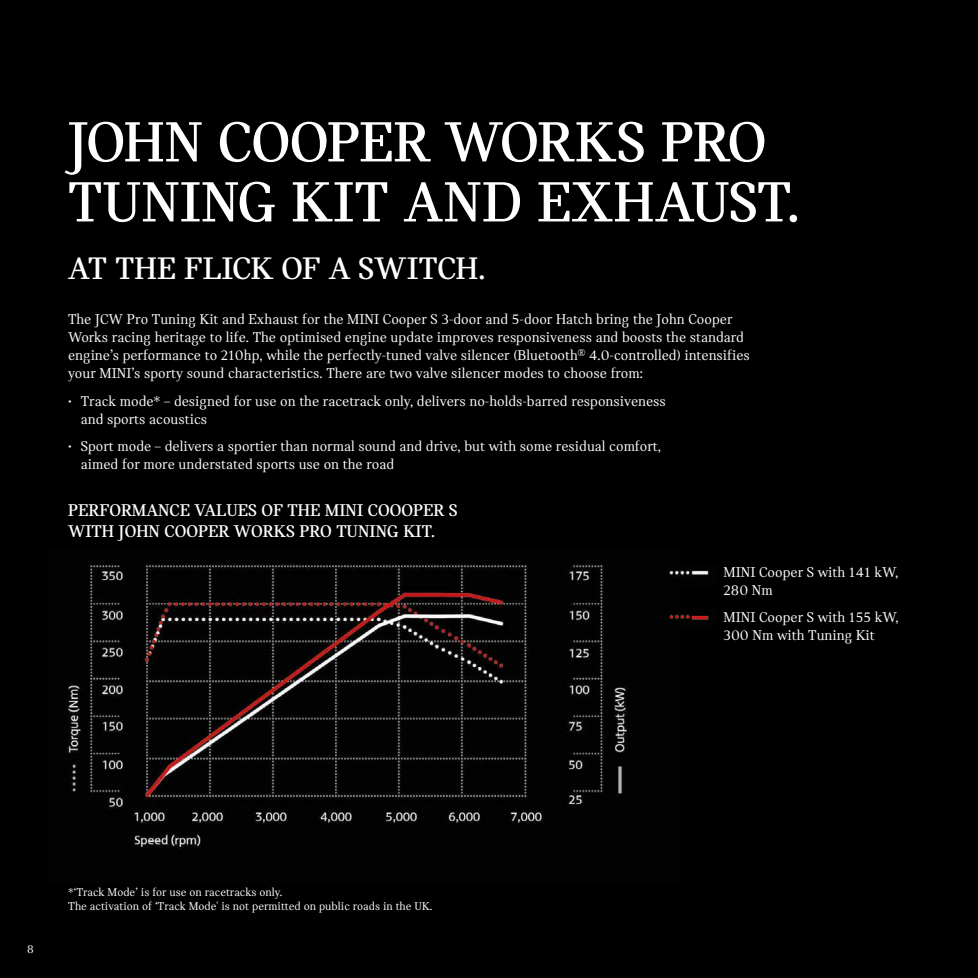
<style>
.page{position:relative;width:978px;height:978px;background:#000}
.page>*{position:absolute;margin:0;border:0;box-sizing:border-box;transform-origin:0 0}
.t1{font:700 60px/60px "MINI Serif";color:#fff}
.t2{font:700 33px "MINI Serif";letter-spacing:.005em;color:#fff}
.t3{font:700 18px/21px "MINI Serif";color:#fff}
.t4{font:15px/18px "MINI Serif";color:#fff}
.t5{font:12px/13.5px "MINI Serif";color:#fff}
</style>
<div class="page">
<img style="left:67px;top:564px;width:560px;height:285px">
<img style="left:669px;top:570px;width:40px;height:7px">
<img style="left:669px;top:614px;width:40px;height:7px">
<h1 class="t1" style="left:68px;top:112px;width:733px">JOHN COOPER WORKS PRO<br>TUNING KIT AND EXHAUST.</h1>
<h2 class="t2" style="left:68px;top:250px;width:419px">AT THE FLICK OF A SWITCH.</h2>
<p class="t4" style="left:68px;top:311px;width:683px">The JCW Pro Tuning Kit and Exhaust for the MINI Cooper S 3-door and 5-door Hatch bring the John Cooper Works racing heritage to life. The optimised engine update improves responsiveness and boosts the standard engine’s performance to 210hp, while the perfectly-tuned valve silencer (Bluetooth<sup>®</sup> 4.0-controlled) intensifies your MINI’s sporty sound characteristics. There are two valve silencer modes to choose from:</p>
<p class="t4" style="left:81px;top:392px;width:587px;text-indent:-13px">• Track mode* – designed for use on the racetrack only, delivers no-holds-barred responsiveness and sports acoustics</p>
<p class="t4" style="left:81px;top:437px;width:582px;text-indent:-13px">• Sport mode – delivers a sportier than normal sound and drive, but with some residual comfort, aimed for more understated sports use on the road</p>
<p class="t3" style="left:68px;top:500px;width:391px">PERFORMANCE VALUES OF THE MINI COOOPER S<br>WITH JOHN COOPER WORKS PRO TUNING KIT.</p>
<p class="t4" style="left:724px;top:563px;width:176px">MINI Cooper S with 141 kW,<br>280 Nm</p>
<p class="t4" style="left:724px;top:608px;width:177px">MINI Cooper S with 155 kW,<br>300 Nm with Tuning Kit</p>
<p class="t5" style="left:27px;top:942px;width:8px">8</p>
<p class="t5" style="left:68px;top:886px;width:366px">*‘Track Mode’ is for use on racetracks only.<br>The activation of ‘Track Mode' is not permitted on public roads in the UK.</p>
</div>
